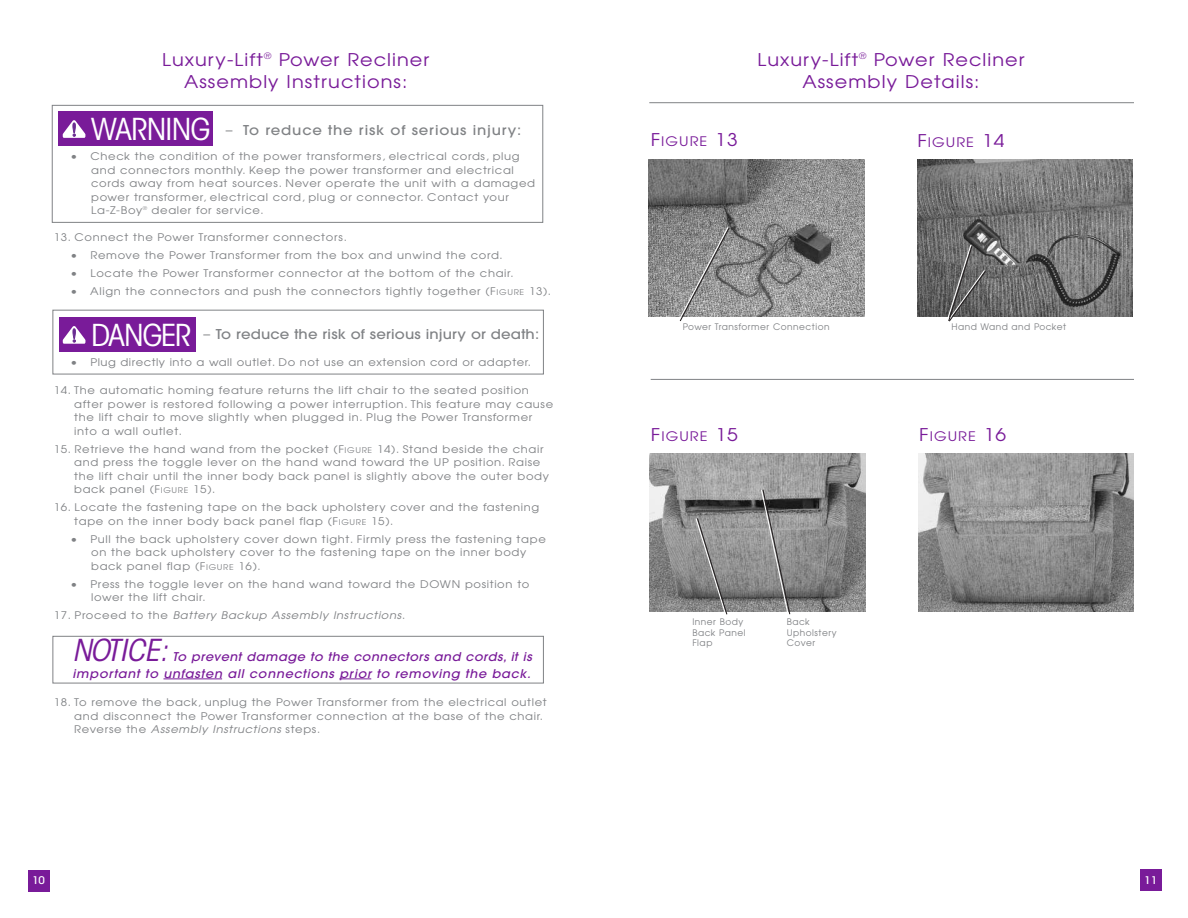
<style>
.page{position:relative;width:1188px;height:918px;background:#fff}
.page>*{position:absolute;margin:0;border:0;box-sizing:border-box;transform-origin:0 0}
.t1{font:30px "ITC Avant Garde MM.325.wt.450.wd";letter-spacing:-.025em;color:#fff;scale:1.1 1}
.t2{font:30px "ITC Avant Garde MM Oblique.325.wt.450.wd";color:#791b99;scale:1.07 1}
.t3{font:17.55px/22.5px "Avant Garde";letter-spacing:.055em;color:#791b99;text-align:center;scale:1.1 1}
.t4{font:500 13.5px "Avant Garde";letter-spacing:.015em;color:#808285;scale:1.1 1}
.t5{font:500 13.5px "Avant Garde";letter-spacing:.055em;color:#808285;scale:1.1 1}
.t6{font:13.2px "Avant Garde";letter-spacing:.075em;color:#791b99;scale:1.1 1}
.t7{font:italic 500 12px/16.5px "Avant Garde";letter-spacing:.055em;color:#791b99;text-align:right;scale:1.07 1}
.t8{font:10.5px/13.5px "Avant Garde";letter-spacing:.055em;color:#808285;scale:1.1 1}
.t9{font:italic 10.5px "Avant Garde";letter-spacing:.055em;color:#808285;scale:1.1 1}
.t10{font:500 10.5px "Avant Garde";color:#fff;scale:1.1 1}
.t11{font:9px/10.5px "Avant Garde";letter-spacing:.055em;color:#808285}
.s1{font-weight:400}
.s2{font-size:7.8px}
.s3{font-style:normal}
.s4{font-style:italic}
.s5{font-size:17.55px}
</style>
<div class="page">
<hr style="left:651px;top:379px;width:483px;height:1px;background:#808285">
<hr style="left:649px;top:102px;width:485px;height:1px;background:#808285">
<div style="left:1140px;top:869px;width:22px;height:22px;background:#791b99"></div>
<div style="left:28px;top:870px;width:22px;height:21px;background:#791b99"></div>
<hr style="left:163px;top:679px;width:59px;height:1px;background:#791b99">
<hr style="left:339px;top:679px;width:32px;height:1px;background:#791b99">
<img style="left:649px;top:159px;width:216px;height:158px">
<svg style="left:677px;top:226px;width:53px;height:96px;background:#969595"></svg>
<img style="left:917px;top:159px;width:215px;height:158px">
<svg style="left:945px;top:243px;width:42px;height:79px;background:#727171"></svg>
<img style="left:650px;top:454px;width:215px;height:157px">
<svg style="left:695px;top:517px;width:34px;height:98px;background:#8e8e8e"></svg>
<svg style="left:760px;top:488px;width:31px;height:127px;background:#898989"></svg>
<img style="left:918px;top:454px;width:216px;height:157px">
<div style="left:52px;top:105px;width:491px;height:118px;border:1px solid #808285"></div>
<div style="left:52px;top:310px;width:492px;height:64px;border:1px solid #808285"></div>
<div style="left:52px;top:636px;width:492px;height:47px;border:1px solid #808285"></div>
<div style="left:58px;top:112px;width:155px;height:34px;background:#791b99"></div>
<svg style="left:62px;top:120px;width:24px;height:18px"></svg>
<div style="left:59px;top:317px;width:137px;height:34px;background:#791b99"></div>
<svg style="left:62px;top:326px;width:24px;height:18px"></svg>
<h2 class="t3" style="left:162px;top:48px;width:244px">Luxury-Lift<sup>®</sup> Power Recliner<br>Assembly Instructions:</h2>
<h1 class="t1" style="left:91px;top:118px;width:110px">WARNING</h1>
<p class="t5" style="left:226px;top:125px;width:270px"><span class="s1">–</span> To reduce the risk of serious injury:</p>
<p class="t8" style="left:91px;top:150px;width:405px;text-indent:-21px">• Check the condition of the power transformers, electrical cords, plug and connectors monthly. Keep the power transformer and electrical cords away from heat sources. Never operate the unit with a damaged power transformer, electrical cord, plug or connector. Contact your La-Z-Boy<sup>®</sup> dealer for service.</p>
<p class="t8" style="left:54px;top:231px;width:268px">13. Connect the Power Transformer connectors.</p>
<p class="t8" style="left:70px;top:249px;width:395px">• Remove the Power Transformer from the box and unwind the cord.</p>
<p class="t8" style="left:70px;top:267px;width:404px">• Locate the Power Transformer connector at the bottom of the chair.</p>
<p class="t8" style="left:70px;top:285px;width:439px">• Align the connectors and push the connectors tightly together (F<span class="s2">IGURE</span> 13).</p>
<p class="t4" style="left:203px;top:329px;width:307px"><span class="s1">–</span> To reduce the risk of serious injury or death:</p>
<p class="t8" style="left:70px;top:355px;width:420px">• Plug directly into a wall outlet. Do not use an extension cord or adapter.</p>
<p class="t8" style="left:74px;top:384px;width:437px;text-indent:-20px">14. The automatic homing feature returns the lift chair to the seated position after power is restored following a power interruption. This feature may cause the lift chair to move slightly when plugged in. Plug the Power Transformer into a wall outlet.</p>
<p class="t8" style="left:74px;top:442px;width:433px;text-indent:-20px">15. Retrieve the hand wand from the pocket (F<span class="s2">IGURE</span> 14). Stand beside the chair and press the toggle lever on the hand wand toward the UP position. Raise the lift chair until the inner body back panel is slightly above the outer body back panel (F<span class="s2">IGURE</span> 15).</p>
<p class="t8" style="left:74px;top:501px;width:424px;text-indent:-20px">16. Locate the fastening tape on the back upholstery cover and the fastening tape on the inner body back panel flap (F<span class="s2">IGURE</span> 15).</p>
<p class="t8" style="left:91px;top:532px;width:415px;text-indent:-21px">• Pull the back upholstery cover down tight. Firmly press the fastening tape on the back upholstery cover to the fastening tape on the inner body back panel flap (F<span class="s2">IGURE</span> 16).</p>
<p class="t8" style="left:91px;top:577px;width:400px;text-indent:-21px">• Press the toggle lever on the hand wand toward the DOWN position to lower the lift chair.</p>
<p class="t9" style="left:54px;top:609px;width:321px"><span class="s3">17. Proceed to the</span> Battery Backup Assembly Instructions<span class="s3">.</span></p>
<h1 class="t2" style="left:73px;top:639px;width:91px">NOTICE:</h1>
<h1 class="t1" style="left:91px;top:324px;width:93px">DANGER</h1>
<p class="t7" style="left:73px;top:650px;width:431px">To prevent damage to the connectors and cords, it is<br>important to unfasten all connections prior to removing the back.</p>
<p class="t8" style="left:74px;top:696px;width:431px;text-indent:-20px">18. To remove the back, unplug the Power Transformer from the electrical outlet and disconnect the Power Transformer connection at the base of the chair.<br>Reverse the <span class="s4">Assembly Instructions</span> steps.</p>
<h2 class="t3" style="left:757px;top:48px;width:244px">Luxury-Lift<sup>®</sup> Power Recliner<br>Assembly Details:</h2>
<p class="t6" style="left:651px;top:134px;width:81px"><span class="s5">F</span>IGURE <span class="s5">13</span></p>
<p class="t6" style="left:917px;top:135px;width:81px"><span class="s5">F</span>IGURE <span class="s5">14</span></p>
<p class="t11" style="left:683px;top:322px;width:148px">Power Transformer Connection</p>
<p class="t11" style="left:951px;top:322px;width:116px">Hand Wand and Pocket</p>
<p class="t6" style="left:651px;top:428px;width:81px"><span class="s5">F</span>IGURE <span class="s5">15</span></p>
<p class="t6" style="left:919px;top:428px;width:81px"><span class="s5">F</span>IGURE <span class="s5">16</span></p>
<p class="t11" style="left:692px;top:617px;width:55px">Inner Body<br>Back Panel<br>Flap</p>
<p class="t11" style="left:787px;top:617px;width:51px">Back<br>Upholstery<br>Cover</p>
<p class="t10" style="left:32px;top:877px;width:13px">10</p>
<p class="t10" style="left:1144px;top:876px;width:13px">11</p>
</div>
